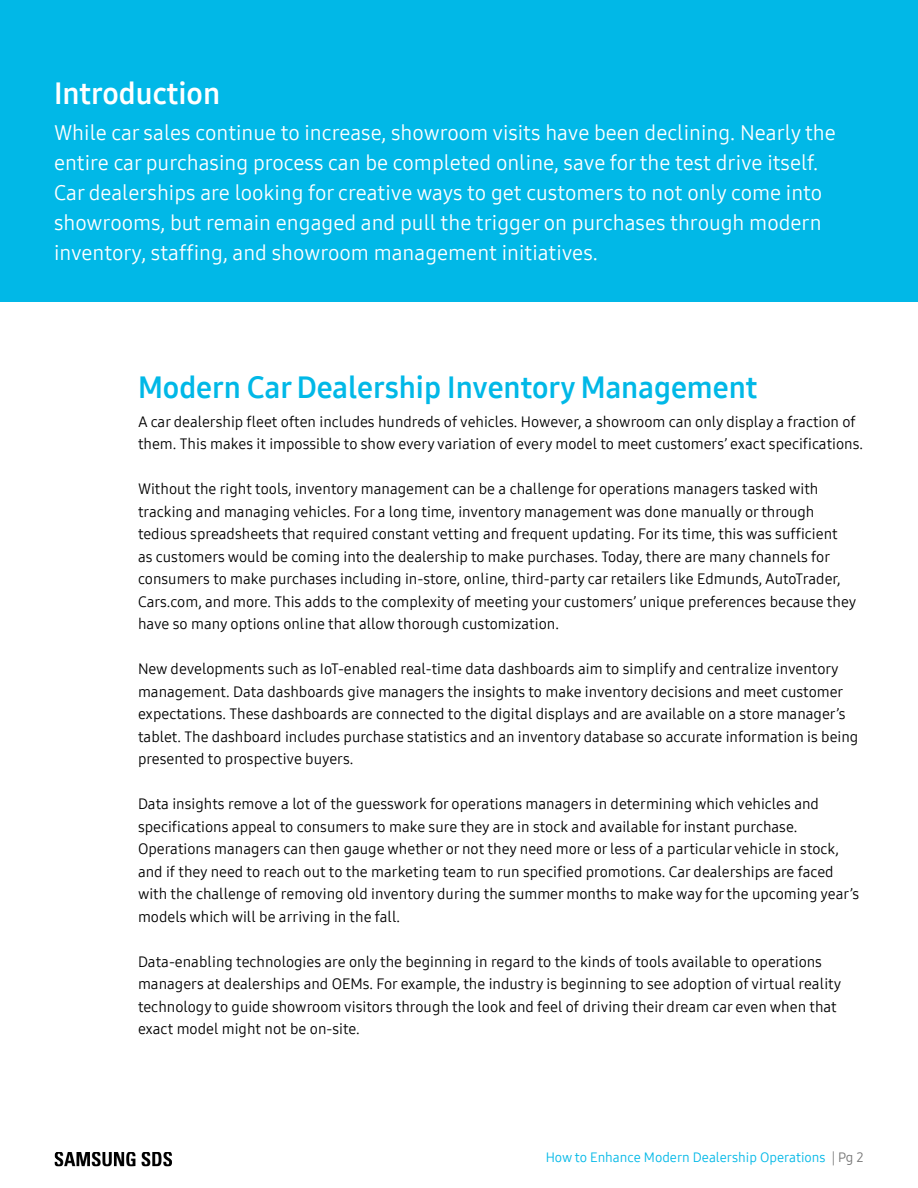
<style>
.page{position:relative;width:918px;height:1188px;background:#fff}
.page>*{position:absolute;margin:0;border:0;box-sizing:border-box;transform-origin:0 0}
.t1{font:30px "Samsung One UI Latin 700";color:#01b8e7}
.t2{font:30px "Samsung One UI Latin 700";color:#fff}
.t3{font:21px/30px "Samsung One UI Latin 400";color:#fff}
.t4{font:15px/22.5px "Samsung One UI Latin 400";color:#000}
.t5{font:13.5px "Samsung One UI Latin 400";color:#01b8e7}
.s1{color:#747474}
</style>
<div class="page">
<img style="left:54px;top:1152px;width:118px;height:15px">
<div style="left:0;top:0;width:918px;height:302px;background:#01b8e7"></div>
<h1 class="t2" style="left:54px;top:74px;width:168px">Introduction</h1>
<p class="t3" style="left:54px;top:118px;width:783px">While car sales continue to increase, showroom visits have been declining. Nearly the entire car purchasing process can be completed online, save for the test drive itself.<br>Car dealerships are looking for creative ways to get customers to not only come into showrooms, but remain engaged and pull the trigger on purchases through modern inventory, staffing, and showroom management initiatives.</p>
<h1 class="t1" style="left:138px;top:368px;width:621px">Modern Car Dealership Inventory Management</h1>
<p class="t4" style="left:138px;top:410px;width:727px">A car dealership fleet often includes hundreds of vehicles. However, a showroom can only display a fraction of them. This makes it impossible to show every variation of every model to meet customers’ exact specifications.</p>
<p class="t4" style="left:138px;top:478px;width:720px">Without the right tools, inventory management can be a challenge for operations managers tasked with tracking and managing vehicles. For a long time, inventory management was done manually or through tedious spreadsheets that required constant vetting and frequent updating. For its time, this was sufficient<br>as customers would be coming into the dealership to make purchases. Today, there are many channels for consumers to make purchases including in-store, online, third-party car retailers like Edmunds, AutoTrader, Cars.com, and more. This adds to the complexity of meeting your customers’ unique preferences because they have so many options online that allow thorough customization.</p>
<p class="t4" style="left:138px;top:658px;width:722px">New developments such as IoT-enabled real-time data dashboards aim to simplify and centralize inventory management. Data dashboards give managers the insights to make inventory decisions and meet customer expectations. These dashboards are connected to the digital displays and are available on a store manager’s tablet. The dashboard includes purchase statistics and an inventory database so accurate information is being presented to prospective buyers.</p>
<p class="t4" style="left:138px;top:793px;width:723px">Data insights remove a lot of the guesswork for operations managers in determining which vehicles and specifications appeal to consumers to make sure they are in stock and available for instant purchase.<br>Operations managers can then gauge whether or not they need more or less of a particular vehicle in stock, and if they need to reach out to the marketing team to run specified promotions. Car dealerships are faced with the challenge of removing old inventory during the summer months to make way for the upcoming year’s models which will be arriving in the fall.</p>
<p class="t4" style="left:138px;top:950px;width:705px">Data-enabling technologies are only the beginning in regard to the kinds of tools available to operations managers at dealerships and OEMs. For example, the industry is beginning to see adoption of virtual reality technology to guide showroom visitors through the look and feel of driving their dream car even when that exact model might not be on-site.</p>
<p class="t5" style="left:546px;top:1149px;width:320px">How to Enhance Modern Dealership Operations <span class="s1">| Pg 2</span></p>
</div>
